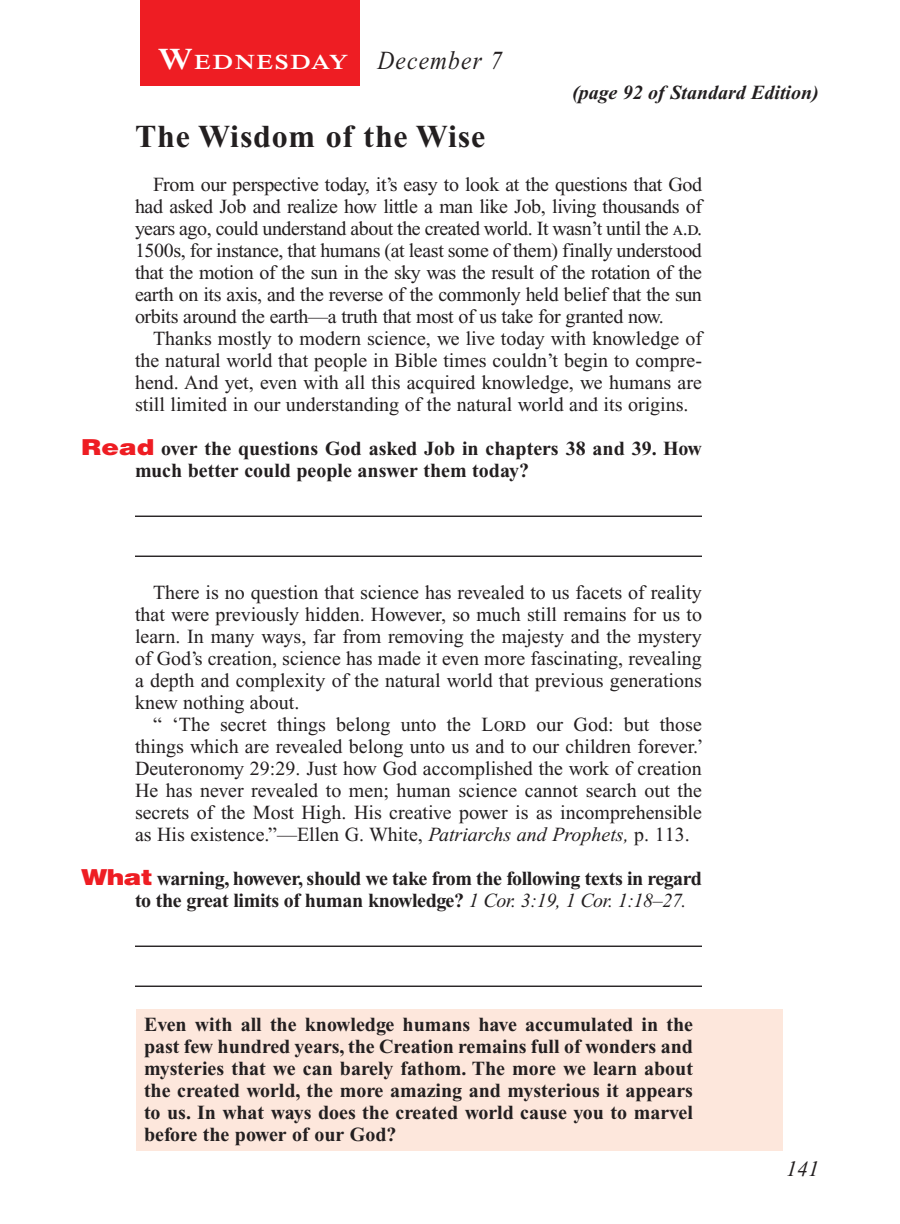
<style>
.page{position:relative;width:900px;height:1224px;background:#fff}
.page>*{position:absolute;margin:0;border:0;box-sizing:border-box;transform-origin:0 0}
.Head{font:700 32px "Times New Roman PS Std";letter-spacing:.025em;color:#231f20}
.Lesson_Dates{font:italic 26px "Times New Roman PS Std";letter-spacing:.05em;color:#231f20;scale:.9 1}
.PageNumbers{font:italic 22px "Times New Roman PS Std";color:#231f20}
.Daily_Header{font:600 21px "Times NRMT Std";letter-spacing:.07em;color:#fff;scale:1.1 1}
.Body{font:20px/22px "Times New Roman PS Std";color:#231f20;text-align:justify}
.x-screened_box-text{font:700 20px/22px "Times New Roman PS Std";color:#231f20;text-align:justify}
.Question{font:700 20px/22px "Times New Roman PS Std";letter-spacing:-.02em;color:#231f20}
.Question-2{font:700 20px/22px "Times New Roman PS Std";color:#231f20}
.Page_from_SE{font:italic 700 20px "Times New Roman PS Std";color:#231f20}
.s1{font-size:30px}
.s2{font-family:"Helvetica LT Std";font-weight:900;font-size:22px;color:#ee1d23}
.s3{font-style:italic}
.s4{font-weight:400;font-style:italic}
</style>
<div class="page">
<div style="left:140px;top:0;width:220px;height:85px;background:#ee1d23"></div>
<div style="left:137px;top:1009px;width:646px;height:142px;background:#fde7dc"></div>
<hr style="left:135px;top:516px;width:567px;height:1px;background:#231f20">
<hr style="left:135px;top:556px;width:567px;height:1px;background:#231f20">
<hr style="left:135px;top:946px;width:567px;height:1px;background:#231f20">
<hr style="left:135px;top:986px;width:567px;height:1px;background:#231f20">
<p class="Daily_Header" style="left:158px;top:50px;width:175px"><span class="s1">W</span>EDNESDAY</p>
<p class="Lesson_Dates" style="left:378px;top:47px;width:140px">December 7</p>
<p class="Page_from_SE" style="left:572px;top:82px;width:248px">(page 92 of Standard Edition)</p>
<p class="Head" style="left:135px;top:119px;width:352px">The Wisdom of the Wise</p>
<p class="Body" style="left:135px;top:173px;width:571px;text-indent:18px">From our perspective today, it’s easy to look at the questions that God had asked Job and realize how little a man like Job, living thousands of years ago, could understand about the created world. It wasn’t until the a.d.<br>1500s, for instance, that humans (at least some of them) finally understood that the motion of the sun in the sky was the result of the rotation of the earth on its axis, and the reverse of the commonly held belief that the sun orbits around the earth—a truth that most of us take for granted now.</p>
<p class="Body" style="left:135px;top:327px;width:571px;text-indent:18px">Thanks mostly to modern science, we live today with knowledge of the natural world that people in Bible times couldn’t begin to compre&shy;hend. And yet, even with all this acquired knowledge, we humans are still limited in our understanding of the natural world and its origins.</p>
<p class="Question-2" style="left:135px;top:437px;width:569px;text-indent:-54px"><span class="s2">Read</span> over the questions God asked Job in chapters 38 and 39. How much better could people answer them today?</p>
<p class="Body" style="left:135px;top:581px;width:569px;text-indent:18px">There is no question that science has revealed to us facets of reality that were previously hidden. However, so much still remains for us to learn. In many ways, far from removing the majesty and the mystery of God’s creation, science has made it even more fascinating, revealing a depth and complexity of the natural world that previous generations knew nothing about.</p>
<p class="Body" style="left:135px;top:713px;width:570px;text-indent:18px">“ ‘The secret things belong unto the Lord our God: but those things which are revealed belong unto us and to our children forever.’ Deuteronomy 29:29. Just how God accomplished the work of creation He has never revealed to men; human science cannot search out the secrets of the Most High. His creative power is as incomprehensible as His existence.”—Ellen G. White, <span class="s3">Patriarchs and Prophets,</span> p. 113.</p>
<p class="Question" style="left:135px;top:867px;width:569px;text-indent:-54px"><span class="s2">What</span> warning, however, should we take from the following texts in regard to the great limits of human knowledge? <span class="s4">1 Cor. 3:19, 1 Cor. 1:18–27.</span></p>
<p class="x-screened_box-text" style="left:144px;top:1013px;width:551px">Even with all the knowledge humans have accumulated in the past few hundred years, the Creation remains full of wonders and mysteries that we can barely fathom. The more we learn about the created world, the more amazing and mysterious it appears to us. In what ways does the created world cause you to marvel before the power of our God?</p>
<p class="PageNumbers" style="left:786px;top:1157px;width:34px">141</p>
</div>
